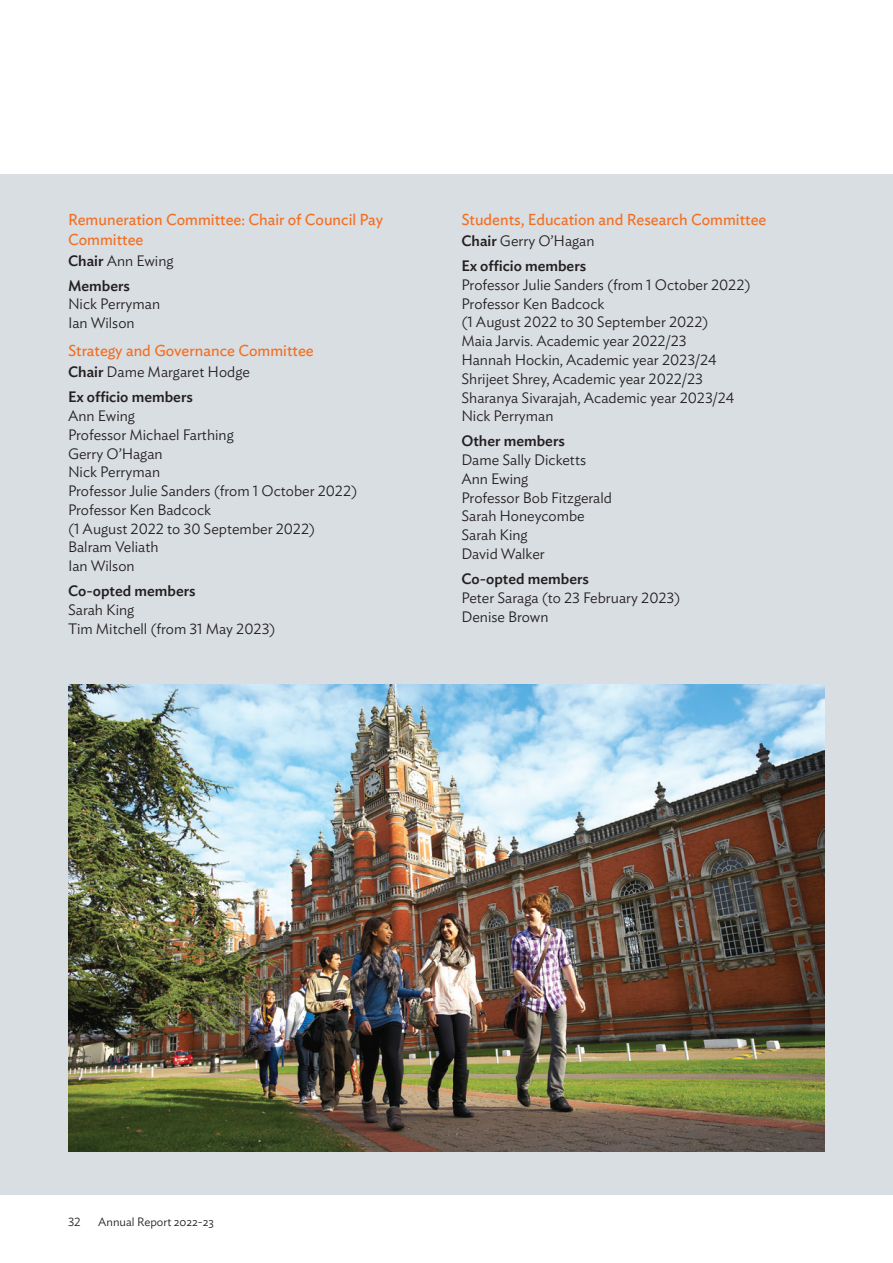
<style>
.page{position:relative;width:893px;height:1263px;background:#fff}
.page>*{position:absolute;margin:0;border:0;box-sizing:border-box;transform-origin:0 0}
.t1{font:15.75px/19.5px "Ideal Sans";color:#f36e21}
.t2{font:300 15px/18.8px "Ideal Sans";color:#231f20}
.t3{font:500 15px/25.2px "Ideal Sans";color:#231f20}
.t4{font:300 12px "Ideal Sans";color:#231f20}
.s1{font-weight:300}
</style>
<div class="page">
<div style="left:0;top:174px;width:893px;height:1021px;background:#d9dee2"></div>
<img style="left:68px;top:685px;width:757px;height:467px">
<p class="t1" style="left:68px;top:209px;width:316px">Remuneration Committee: Chair of Council Pay<br>Committee</p>
<p class="t3" style="left:68px;top:247px;width:107px">Chair <span class="s1">Ann Ewing<br></span>Members</p>
<p class="t2" style="left:68px;top:294px;width:94px">Nick Perryman<br>Ian Wilson</p>
<p class="t1" style="left:68px;top:340px;width:247px">Strategy and Governance Committee</p>
<p class="t3" style="left:68px;top:358px;width:183px">Chair <span class="s1">Dame Margaret Hodge<br></span>Ex officio members</p>
<p class="t2" style="left:68px;top:405px;width:291px">Ann Ewing<br>Professor Michael Farthing<br>Gerry O’Hagan<br>Nick Perryman<br>Professor Julie Sanders (from 1 October 2022)<br>Professor Ken Badcock<br>(1 August 2022 to 30 September 2022)<br>Balram Veliath<br>Ian Wilson</p>
<p class="t3" style="left:68px;top:577px;width:129px">Co-opted members</p>
<p class="t2" style="left:68px;top:599px;width:209px">Sarah King<br>Tim Mitchell (from 31 May 2023)</p>
<p class="t1" style="left:461px;top:209px;width:307px">Students, Education and Research Committee</p>
<p class="t3" style="left:461px;top:227px;width:135px">Chair <span class="s1">Gerry O’Hagan<br></span>Ex officio members</p>
<p class="t2" style="left:461px;top:274px;width:291px">Professor Julie Sanders (from 1 October 2022)<br>Professor Ken Badcock<br>(1 August 2022 to 30 September 2022)<br>Maia Jarvis. Academic year 2022/23<br>Hannah Hockin, Academic year 2023/24<br>Shrijeet Shrey, Academic year 2022/23<br>Sharanya Sivarajah, Academic year 2023/24<br>Nick Perryman</p>
<p class="t3" style="left:461px;top:427px;width:105px">Other members</p>
<p class="t2" style="left:461px;top:449px;width:152px">Dame Sally Dicketts<br>Ann Ewing<br>Professor Bob Fitzgerald<br>Sarah Honeycombe<br>Sarah King<br>David Walker</p>
<p class="t3" style="left:461px;top:565px;width:129px">Co-opted members</p>
<p class="t2" style="left:461px;top:587px;width:220px">Peter Saraga (to 23 February 2023)<br>Denise Brown</p>
<p class="t4" style="left:68px;top:1213px;width:14px">32</p>
<p class="t4" style="left:98px;top:1212px;width:117px">Annual Report 2022-23</p>
</div>
